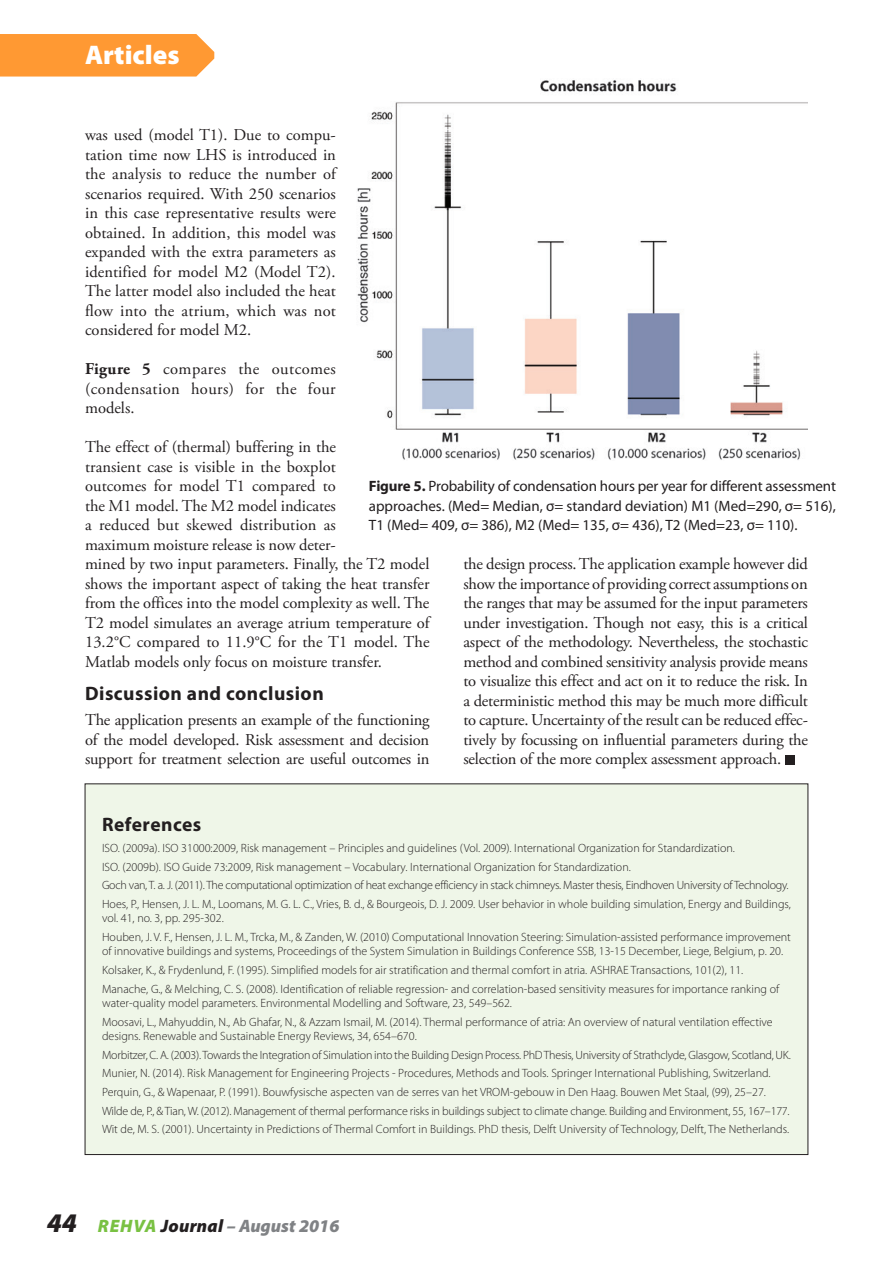
<style>
.page{position:relative;width:893px;height:1263px;background:#fff}
.page>*{position:absolute;margin:0;border:0;box-sizing:border-box;transform-origin:0 0}
.t1{font:900 27px "Myriad Pro";color:#fff}
.Heading_2{font:700 19.5px "Myriad Pro";letter-spacing:.025em;color:#231f20}
.t2{font:italic 900 18px "Myriad Pro";letter-spacing:.005em;color:#808285}
.t3{font:16.5px/19.5px "Adobe Garamond Pro";letter-spacing:-.005em;color:#231f20;text-align:justify}
.Caption_0{font:15px/19.5px "Myriad Pro";color:#231f20;text-align:justify}
.List{font:300 12px/14.4px "Myriad Pro";color:#231f20}
.List-2{font:300 12px "Myriad Pro";letter-spacing:-.02em;color:#231f20}
.List-3{font:300 12px "Myriad Pro";letter-spacing:-.025em;color:#231f20}
.s1{font-weight:700}
.s2{font-size:27px;color:#231f20}
.s3{color:#79c142}
.s4{color:#231f20}
</style>
<div class="page">
<div style="left:785px;top:755px;width:9px;height:9px;background:#231f20"></div>
<div style="left:85px;top:784px;width:723px;height:371px;background:#eff6e8;border:1px solid #231f20"></div>
<img style="left:357px;top:80px;width:451px;height:380px">
<div style="left:0;top:34px;width:214px;height:43px;background:#f93"></div>
<h1 class="t1" style="left:85px;top:37px;width:96px">Articles</h1>
<p class="t3" style="left:85px;top:126px;width:253px">was used (model T1). Due to compu&shy;tation time now LHS is introduced in the analysis to reduce the number of scenarios required. With 250 scenarios in this case representative results were obtained. In addition, this model was expanded with the extra parameters as identified for model M2 (Model T2).<br>The latter model also included the heat flow into the atrium, which was not considered for model M2.</p>
<p class="t3" style="left:85px;top:360px;width:252px"><span class="s1">Figure 5</span> compares the outcomes (condensation hours) for the four models.</p>
<p class="t3" style="left:85px;top:438px;width:346px;text-align:left">The effect of (thermal) buffering in the<br>transient case is visible in the boxplot<br>outcomes for model T1 compared to<br>the M1 model. The M2 model indicates<br>a reduced but skewed distribution as<br>maximum moisture release is now deter-<br>mined by two input parameters. Finally, the T2 model shows the important aspect of taking the heat transfer from the offices into the model complexity as well. The T2 model simulates an average atrium temperature of 13.2°C compared to 11.9°C for the T1 model. The Matlab models only focus on moisture transfer.</p>
<p class="Heading_2" style="left:85px;top:680px;width:240px">Discussion and conclusion</p>
<p class="t3" style="left:85px;top:711px;width:346px">The application presents an example of the functioning of the model developed. Risk assessment and decision support for treatment selection are useful outcomes in</p>
<p class="Caption_0" style="left:369px;top:476px;width:469px"><span class="s1">Figure 5.</span> Probability of condensation hours per year for different assessment approaches. (Med= Median, σ= standard deviation) M1 (Med=290, σ= 516), T1 (Med= 409, σ= 386), M2 (Med= 135, σ= 436), T2 (Med=23, σ= 110).</p>
<p class="t3" style="left:463px;top:555px;width:346px">the design process. The application example however did show the importance of providing correct assumptions on the ranges that may be assumed for the input parameters under investigation. Though not easy, this is a critical aspect of the methodology. Nevertheless, the stochastic method and combined sensitivity analysis provide means to visualize this effect and act on it to reduce the risk. In a deterministic method this may be much more difficult to capture. Uncertainty of the result can be reduced effec&shy;tively by focussing on influential parameters during the selection of the more complex assessment approach.</p>
<p class="Heading_2" style="left:102px;top:812px;width:101px">References</p>
<p class="List" style="left:102px;top:840px;width:634px">ISO. (2009a). ISO 31000:2009, Risk management – Principles and guidelines (Vol. 2009). International Organization for Standardization.</p>
<p class="List" style="left:102px;top:859px;width:530px">ISO. (2009b). ISO Guide 73:2009, Risk management – Vocabulary. International Organization for Standardization.</p>
<p class="List-3" style="left:102px;top:878px;width:688px">Goch van, T. a. J. (2011). The computational optimization of heat exchange efficiency in stack chimneys. Master thesis, Eindhoven University of Technology.</p>
<p class="List" style="left:102px;top:896px;width:690px">Hoes, P., Hensen, J. L. M., Loomans, M. G. L. C., Vries, B. d., &amp; Bourgeois, D. J. 2009. User behavior in whole building simulation, Energy and Buildings, vol. 41, no. 3, pp. 295-302.</p>
<p class="List" style="left:102px;top:929px;width:690px">Houben, J. V. F., Hensen, J. L. M., Trcka, M., &amp; Zanden, W. (2010) Computational Innovation Steering: Simulation-assisted performance improvement of innovative buildings and systems, Proceedings of the System Simulation in Buildings Conference SSB, 13-15 December, Liege, Belgium, p. 20.</p>
<p class="List" style="left:102px;top:963px;width:643px">Kolsaker, K., &amp; Frydenlund, F. (1995). Simplified models for air stratification and thermal comfort in atria. ASHRAE Transactions, 101(2), 11.</p>
<p class="List" style="left:102px;top:981px;width:679px">Manache, G., &amp; Melching, C. S. (2008). Identification of reliable regression- and correlation-based sensitivity measures for importance ranking of water-quality model parameters. Environmental Modelling and Software, 23, 549–562.</p>
<p class="List" style="left:102px;top:1014px;width:672px">Moosavi, L., Mahyuddin, N., Ab Ghafar, N., &amp; Azzam Ismail, M. (2014). Thermal performance of atria: An overview of natural ventilation effective designs. Renewable and Sustainable Energy Reviews, 34, 654–670.</p>
<p class="List-2" style="left:102px;top:1047px;width:690px">Morbitzer, C. A. (2003). Towards the Integration of Simulation into the Building Design Process. PhD Thesis, University of Strathclyde, Glasgow, Scotland, UK.</p>
<p class="List" style="left:102px;top:1066px;width:670px">Munier, N. (2014). Risk Management for Engineering Projects - Procedures, Methods and Tools. Springer International Publishing, Switzerland.</p>
<p class="List" style="left:102px;top:1085px;width:665px">Perquin, G., &amp; Wapenaar, P. (1991). Bouwfysische aspecten van de serres van het VROM-gebouw in Den Haag. Bouwen Met Staal, (99), 25–27.</p>
<p class="List-2" style="left:102px;top:1103px;width:689px">Wilde de, P., &amp; Tian, W. (2012). Management of thermal performance risks in buildings subject to climate change. Building and Environment, 55, 167–177.</p>
<p class="List" style="left:102px;top:1122px;width:689px">Wit de, M. S. (2001). Uncertainty in Predictions of Thermal Comfort in Buildings. PhD thesis, Delft University of Technology, Delft, The Netherlands.</p>
<p class="t2" style="left:47px;top:1214px;width:294px"><span class="s2">44</span> <span class="s3">REHVA</span> <span class="s4">Journal</span> – August 2016</p>
</div>
